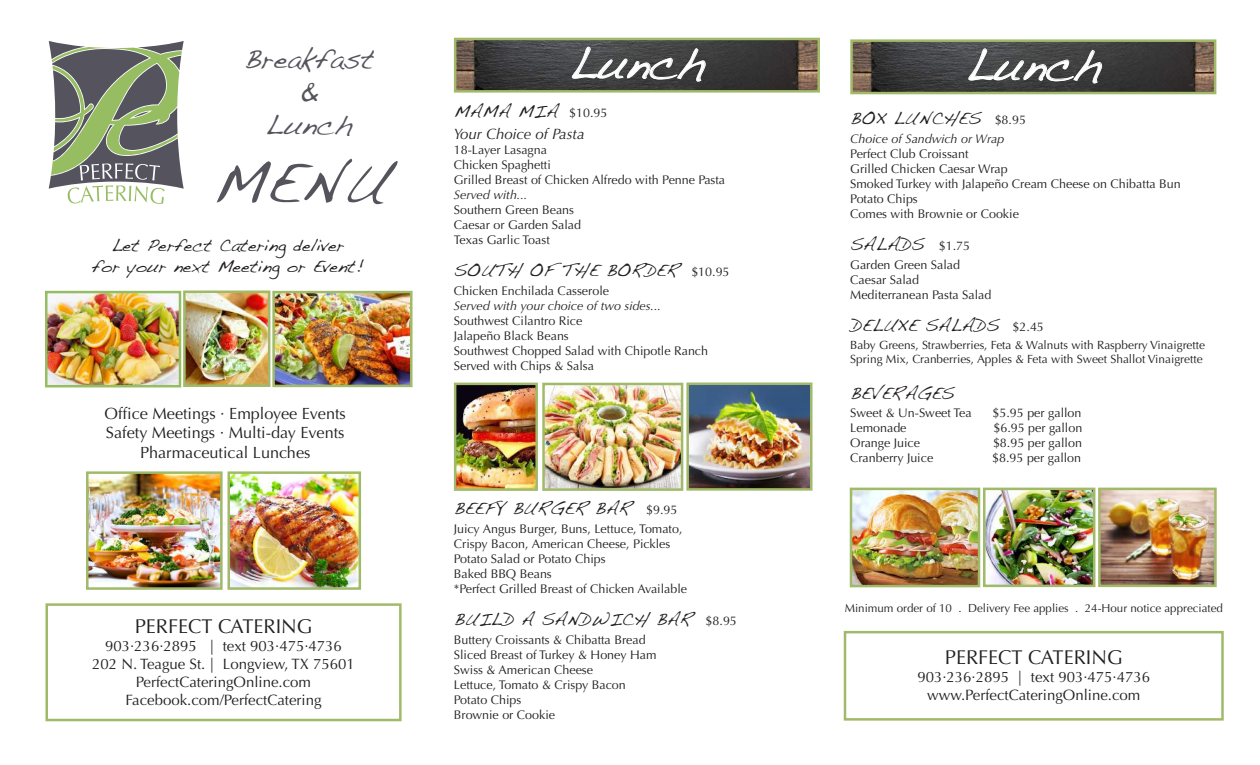
<style>
.page{position:relative;width:1260px;height:765px;background:#fff}
.page>*{position:absolute;margin:0;border:0;box-sizing:border-box;transform-origin:0 0}
.t1{font:60px "Handwriting Dakota";color:#55545c}
.t2{font:43.75px "Handwriting Dakota";color:#fff}
.t3{font:27.5px/33px "Handwriting Dakota";color:#55545c;text-align:center}
.t4{font:20px "Optima";color:#231f20}
.t5{font:17.5px/21px "Handwriting Dakota";color:#231f20;text-align:center}
.t6{font:16.25px/19.5px "Optima";color:#231f20;text-align:center}
.t7{font:15px/18px "Optima";color:#231f20;text-align:center}
.t8{font:italic 15px "Optima";color:#231f20}
.t9{font:12.5px/15px "Optima";color:#231f20}
.t10{font:italic 12.5px "Optima";color:#231f20}
.t11{font:11.88px/14.2px "Optima";color:#231f20}
.t12{font:11.5px "Optima";color:#231f20}
.s1{font-family:"Avenir"}
.s2{font-family:"Optima";font-size:12.5px}
</style>
<div class="page">
<div style="left:844px;top:631px;width:380px;height:90px;border:2px solid #a1ba69"></div>
<img style="left:853px;top:42px;width:360px;height:49px">
<img style="left:457px;top:41px;width:360px;height:49px">
<img style="left:986px;top:491px;width:106px;height:93px">
<div style="left:983px;top:488px;width:112px;height:99px;border:2px solid #a1ba69"></div>
<img style="left:853px;top:491px;width:124px;height:93px">
<div style="left:850px;top:488px;width:130px;height:99px;border:2px solid #a1ba69"></div>
<img style="left:545px;top:386px;width:135px;height:102px">
<div style="left:542px;top:383px;width:141px;height:108px;border:2px solid #a1ba69"></div>
<img style="left:457px;top:386px;width:78px;height:102px">
<div style="left:454px;top:383px;width:84px;height:108px;border:2px solid #a1ba69"></div>
<img style="left:689px;top:386px;width:120px;height:102px">
<div style="left:686px;top:383px;width:126px;height:108px;border:2px solid #a1ba69"></div>
<svg style="left:968px;top:48px;width:134px;height:36px;background:#5a5b5b"></svg>
<div style="left:850px;top:39px;width:366px;height:55px;border:2px solid #a1ba69"></div>
<img style="left:1101px;top:491px;width:113px;height:93px">
<div style="left:1098px;top:488px;width:119px;height:99px;border:2px solid #a1ba69"></div>
<svg style="left:572px;top:46px;width:134px;height:36px;background:#5a5b5b"></svg>
<div style="left:454px;top:38px;width:366px;height:55px;border:2px solid #a1ba69"></div>
<div style="left:46px;top:603px;width:356px;height:118px;border:2px solid #a1ba69"></div>
<img style="left:275px;top:294px;width:135px;height:90px">
<div style="left:272px;top:291px;width:141px;height:96px;border:2px solid #a1ba69"></div>
<img style="left:48px;top:294px;width:130px;height:90px">
<div style="left:45px;top:291px;width:136px;height:96px;border:2px solid #97bd63"></div>
<img style="left:186px;top:294px;width:81px;height:90px">
<div style="left:183px;top:291px;width:87px;height:96px;border:2px solid #a1ba69"></div>
<img style="left:89px;top:474px;width:131px;height:113px">
<div style="left:86px;top:471px;width:137px;height:119px;border:2px solid #a1ba69"></div>
<img style="left:231px;top:474px;width:127px;height:113px">
<div style="left:228px;top:471px;width:133px;height:119px;border:2px solid #a1ba69"></div>
<svg style="left:49px;top:41px;width:135px;height:163px"></svg>
<h3 class="t3" style="left:244px;top:42px;width:132px">Breakfast &amp;<br>Lunch</h3>
<h1 class="t1" style="left:212px;top:147px;width:181px">MENU</h1>
<h3 class="t5" style="left:92px;top:234px;width:274px">Let Perfect Catering deliver<br>for your next Meeting or Event!</h3>
<h3 class="t6" style="left:105px;top:404px;width:243px">Office Meetings <span class="s1">·</span> Employee Events<br>Safety Meetings <span class="s1">·</span> Multi-day Events<br>Pharmaceutical Lunches</h3>
<h3 class="t4" style="left:135px;top:615px;width:179px">PERFECT CATERING</h3>
<p class="t7" style="left:92px;top:637px;width:264px">903<span class="s1">·</span>236<span class="s1">·</span>2895 | text 903<span class="s1">·</span>475<span class="s1">·</span>4736<br>202 N. Teague St. | Longview, TX 75601<br>PerfectCateringOnline.com Facebook.com/PerfectCatering</p>
<h2 class="t2" style="left:569px;top:37px;width:137px">Lunch</h2>
<h3 class="t5" style="left:454px;top:101px;width:155px">MAMA MIA <span class="s2">$10.95</span></h3>
<p class="t8" style="left:454px;top:125px;width:132px">Your Choice of Pasta</p>
<p class="t9" style="left:454px;top:143px;width:273px">18-Layer Lasagna<br>Chicken Spaghetti<br>Grilled Breast of Chicken Alfredo with Penne Pasta</p>
<p class="t10" style="left:454px;top:188px;width:75px">Served with...</p>
<p class="t9" style="left:454px;top:203px;width:129px">Southern Green Beans<br>Caesar or Garden Salad<br>Texas Garlic Toast</p>
<h3 class="t5" style="left:454px;top:260px;width:277px">SOUTH OF THE BORDER <span class="s2">$10.95</span></h3>
<p class="t9" style="left:454px;top:284px;width:157px">Chicken Enchilada Casserole</p>
<p class="t10" style="left:454px;top:299px;width:209px">Served with your choice of two sides...</p>
<p class="t9" style="left:454px;top:314px;width:256px">Southwest Cilantro Rice<br>Jalapeño Black Beans<br>Southwest Chopped Salad with Chipotle Ranch<br>Served with Chips &amp; Salsa</p>
<h3 class="t5" style="left:454px;top:498px;width:225px">BEEFY BURGER BAR <span class="s2">$9.95</span></h3>
<p class="t9" style="left:454px;top:522px;width:235px">Juicy Angus Burger, Buns, Lettuce, Tomato, Crispy Bacon, American Cheese, Pickles Potato Salad or Potato Chips<br>Baked BBQ Beans<br>*Perfect Grilled Breast of Chicken Available</p>
<h3 class="t5" style="left:454px;top:609px;width:285px">BUILD A SANDWICH BAR <span class="s2">$8.95</span></h3>
<p class="t9" style="left:454px;top:633px;width:204px">Buttery Croissants &amp; Chibatta Bread<br>Sliced Breast of Turkey &amp; Honey Ham<br>Swiss &amp; American Cheese<br>Lettuce, Tomato &amp; Crispy Bacon<br>Potato Chips<br>Brownie or Cookie</p>
<h2 class="t2" style="left:965px;top:39px;width:137px">Lunch</h2>
<h3 class="t5" style="left:850px;top:108px;width:177px">BOX LUNCHES <span class="s2">$8.95</span></h3>
<p class="t10" style="left:850px;top:131px;width:156px">Choice of Sandwich or Wrap</p>
<p class="t9" style="left:850px;top:146px;width:332px">Perfect Club Croissant<br>Grilled Chicken Caesar Wrap<br>Smoked Turkey with Jalapeño Cream Cheese on Chibatta Bun<br>Potato Chips<br>Comes with Brownie or Cookie</p>
<h3 class="t5" style="left:850px;top:234px;width:121px">SALADS <span class="s2">$1.75</span></h3>
<p class="t9" style="left:850px;top:257px;width:143px">Garden Green Salad<br>Caesar Salad<br>Mediterranean Pasta Salad</p>
<h3 class="t5" style="left:850px;top:315px;width:195px">DELUXE SALADS <span class="s2">$2.45</span></h3>
<p class="t11" style="left:850px;top:338px;width:356px">Baby Greens, Strawberries, Feta &amp; Walnuts with Raspberry Vinaigrette<br>Spring Mix, Cranberries, Apples &amp; Feta with Sweet Shallot Vinaigrette</p>
<h3 class="t5" style="left:850px;top:382px;width:105px">BEVERAGES</h3>
<p class="t9" style="left:850px;top:406px;width:123px">Sweet &amp; Un-Sweet Tea</p>
<p class="t9" style="left:993px;top:406px;width:90px">$5.95 per gallon</p>
<p class="t9" style="left:850px;top:421px;width:58px">Lemonade</p>
<p class="t9" style="left:993px;top:421px;width:90px">$6.95 per gallon</p>
<p class="t9" style="left:850px;top:436px;width:71px">Orange Juice</p>
<p class="t9" style="left:993px;top:436px;width:90px">$8.95 per gallon</p>
<p class="t9" style="left:850px;top:451px;width:84px">Cranberry Juice</p>
<p class="t9" style="left:992px;top:451px;width:90px">$8.95 per gallon</p>
<p class="t12" style="left:845px;top:602px;width:380px">Minimum order of 10 . Delivery Fee applies . 24-Hour notice appreciated</p>
<h3 class="t4" style="left:945px;top:646px;width:179px">PERFECT CATERING</h3>
<p class="t7" style="left:917px;top:668px;width:234px">903<span class="s1">·</span>236<span class="s1">·</span>2895 | text 903<span class="s1">·</span>475<span class="s1">·</span>4736 www.PerfectCateringOnline.com</p>
</div>
